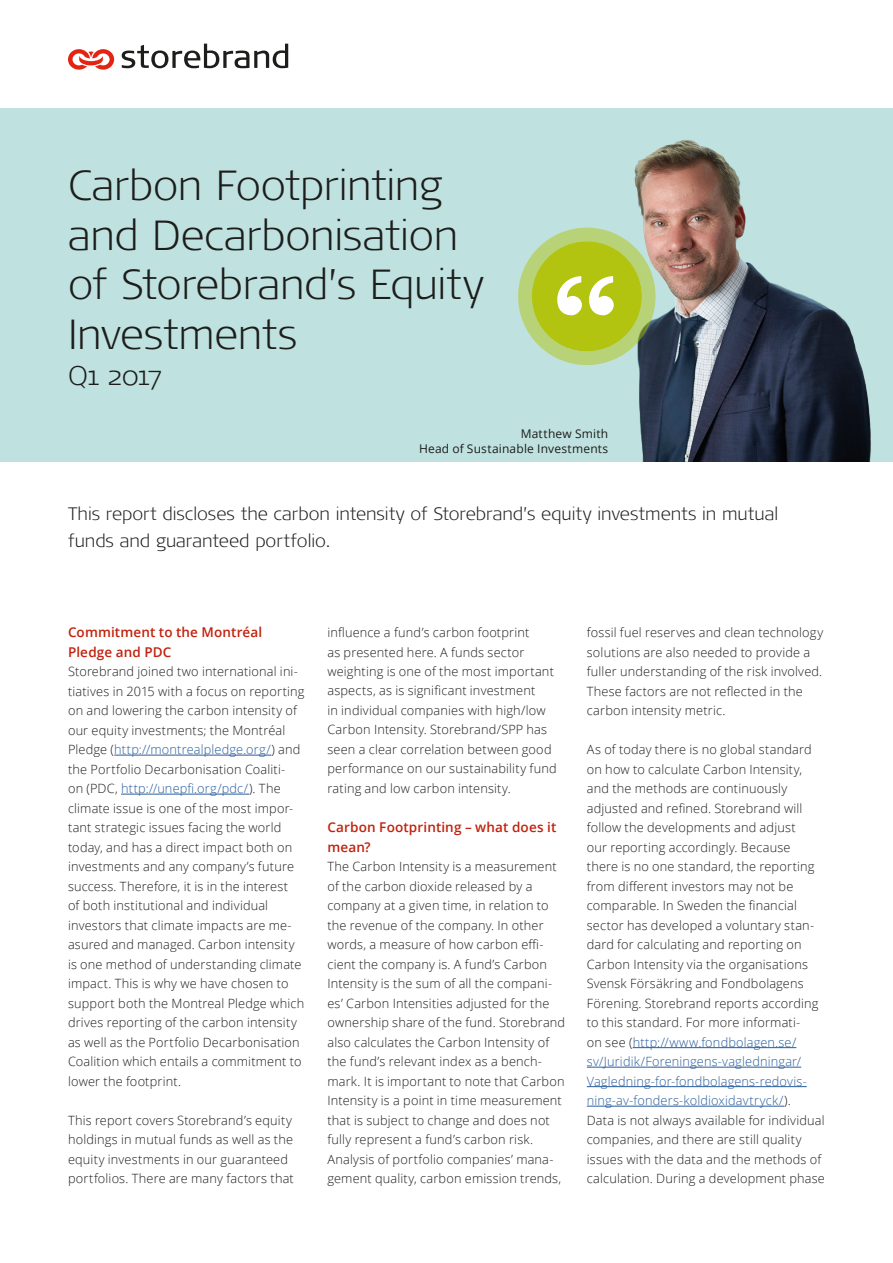
<style>
.page{position:relative;width:893px;height:1263px;background:#fff}
.page>*{position:absolute;margin:0;border:0;box-sizing:border-box;transform-origin:0 0}
.t1{font:300 expanded 42px/49.5px "Signa OT";letter-spacing:-.01em;color:#1d1d1b}
.t2{font:300 expanded 27px "Signa OT";letter-spacing:-.01em;color:#1d1d1b}
.t3{font:300 expanded 18px/27px "Signa OT";letter-spacing:-.005em;color:#1d1d1b}
.t4{font:600 13.5px/19.5px "Open Sans";letter-spacing:.01em;color:#c1220d}
.t5{font:300 12.75px/19.5px "Open Sans";letter-spacing:.015em;color:#1d1d1b}
.t6{font:12px/15px "Open Sans";letter-spacing:.015em;color:#1d1d1b;text-align:right}
.s1{color:#275b9c}
</style>
<div class="page">
<hr style="left:114px;top:755px;width:157px;height:1px;background:#275b9c">
<hr style="left:121px;top:794px;width:128px;height:1px;background:#275b9c">
<hr style="left:633px;top:1047px;width:163px;height:1px;background:#275b9c">
<hr style="left:587px;top:1067px;width:214px;height:1px;background:#275b9c">
<hr style="left:587px;top:1086px;width:220px;height:1px;background:#275b9c">
<hr style="left:587px;top:1106px;width:197px;height:1px;background:#275b9c">
<div style="left:0;top:108px;width:893px;height:354px;background:#bfe2e0"></div>
<img style="left:582px;top:140px;width:289px;height:322px">
<div style="left:532px;top:241px;width:110px;height:110px;background:#b2c40f;border-radius:50%"></div>
<div style="left:518px;top:228px;width:138px;height:137px;border:14px solid #b2c40f;border-radius:50%"></div>
<svg style="left:589px;top:276px;width:25px;height:40px"></svg>
<svg style="left:557px;top:276px;width:25px;height:40px"></svg>
<svg style="left:68px;top:49px;width:47px;height:21px"></svg>
<svg style="left:122px;top:44px;width:166px;height:24px"></svg>
<h1 class="t1" style="left:68px;top:161px;width:417px">Carbon Footprinting and Decarbonisation of Storebrand’s Equity<br>Investments</h1>
<h2 class="t2" style="left:68px;top:359px;width:95px">Q1 2017</h2>
<p class="t6" style="left:419px;top:426px;width:191px">Matthew Smith<br>Head of Sustainable Investments</p>
<h3 class="t3" style="left:68px;top:500px;width:712px">This report discloses the carbon intensity of Storebrand’s equity investments in mutual funds and guaranteed portfolio.</h3>
<p class="t4" style="left:68px;top:622px;width:196px">Commitment to the Montréal<br>Pledge and PDC</p>
<p class="t5" style="left:68px;top:661px;width:238px">Storebrand joined two international ini&shy;tiatives in 2015 with a focus on reporting on and lowering the carbon intensity of our equity investments; the Montréal Pledge (<span class="s1">http://montrealpledge.org/</span>) and the Portfolio Decarbonisation Coaliti-<br>on (PDC, <span class="s1">http://unepfi.org/pdc/</span>). The climate issue is one of the most impor&shy;tant strategic issues facing the world today, and has a direct impact both on investments and any company’s future success. Therefore, it is in the interest<br>of both institutional and individual investors that climate impacts are me&shy;asured and managed. Carbon intensity is one method of understanding climate impact. This is why we have chosen to support both the Montreal Pledge which drives reporting of the carbon intensity as well as the Portfolio Decarbonisation Coalition which entails a commitment to lower the footprint.</p>
<p class="t5" style="left:68px;top:1110px;width:227px">This report covers Storebrand’s equity holdings in mutual funds as well as the equity investments in our guaranteed portfolios. There are many factors that</p>
<p class="t5" style="left:327px;top:622px;width:231px">influence a fund’s carbon footprint<br>as presented here. A funds sector weighting is one of the most important aspects, as is significant investment<br>in individual companies with high/low Carbon Intensity. Storebrand/SPP has seen a clear correlation between good performance on our sustainability fund rating and low carbon intensity.</p>
<p class="t4" style="left:327px;top:817px;width:230px">Carbon Footprinting – what does it mean?</p>
<p class="t5" style="left:327px;top:856px;width:239px">The Carbon Intensity is a measurement of the carbon dioxide released by a company at a given time, in relation to the revenue of the company. In other words, a measure of how carbon effi&shy;cient the company is. A fund’s Carbon Intensity is the sum of all the compani&shy;es’ Carbon Intensities adjusted for the ownership share of the fund. Storebrand also calculates the Carbon Intensity of the fund’s relevant index as a bench&shy;mark. It is important to note that Carbon Intensity is a point in time measurement that is subject to change and does not fully represent a fund’s carbon risk.<br>Analysis of portfolio companies’ mana&shy;gement quality, carbon emission trends,</p>
<p class="t5" style="left:587px;top:622px;width:238px">fossil fuel reserves and clean technology solutions are also needed to provide a fuller understanding of the risk involved.<br>These factors are not reflected in the carbon intensity metric.</p>
<p class="t5" style="left:587px;top:739px;width:240px">As of today there is no global standard on how to calculate Carbon Intensity, and the methods are continuously adjusted and refined. Storebrand will follow the developments and adjust<br>our reporting accordingly. Because there is no one standard, the reporting from different investors may not be comparable. In Sweden the financial sector has developed a voluntary stan&shy;dard for calculating and reporting on Carbon Intensity via the organisations Svensk Försäkring and Fondbolagens Förening. Storebrand reports according to this standard. For more informati-<br>on see (<span class="s1">http://www.fondbolagen.se/ sv/Juridik/Foreningens-vagledningar/ Vagledning-for-fondbolagens-redovis&shy;ning-av-fonders-koldioxidavtryck/</span>).<br>Data is not always available for individual companies, and there are still quality issues with the data and the methods of calculation. During a development phase</p>
</div>
